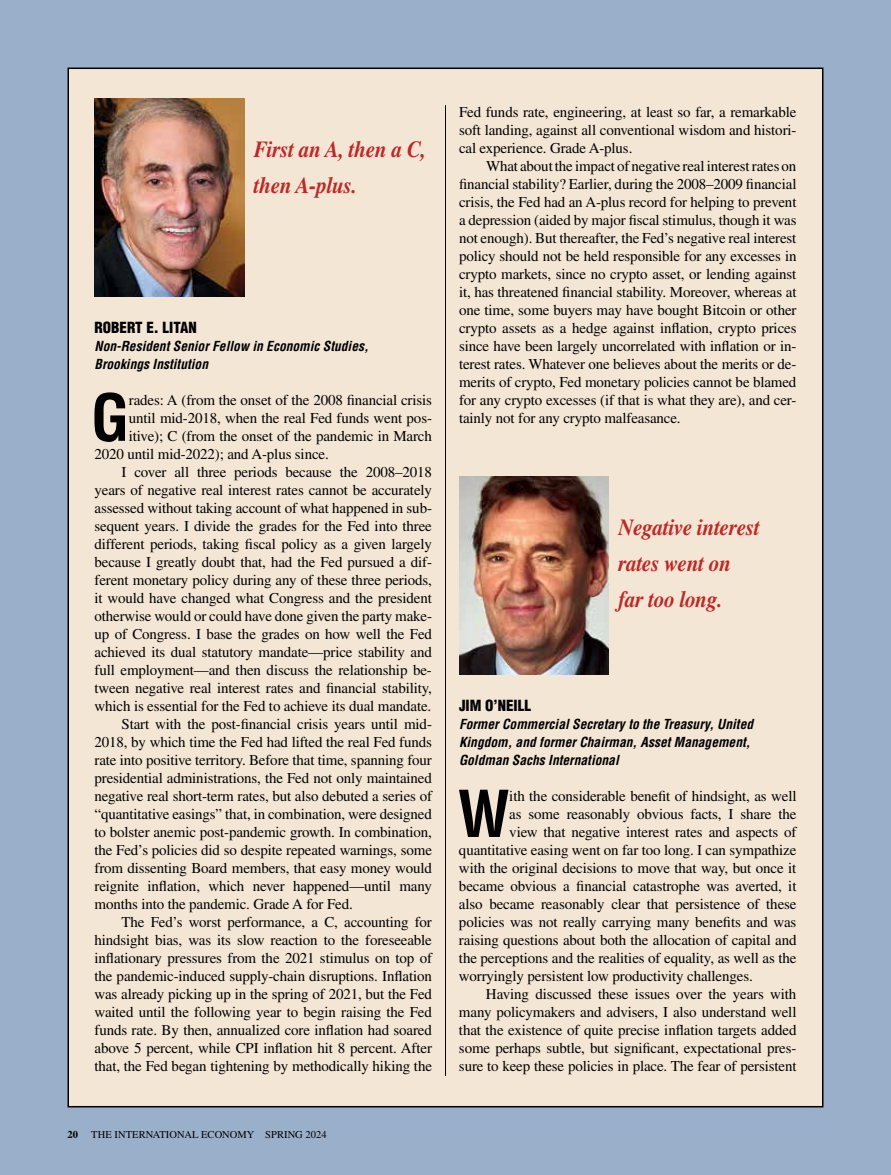
<style>
.page{position:relative;width:891px;height:1175px;background:#fff}
.page>*{position:absolute;margin:0;border:0;box-sizing:border-box;transform-origin:0 0}
.t1{font:700 condensed 63px "Helvetica LT Std";color:#000}
.t2{font:italic 700 23.1px/36px "Times LT Std";letter-spacing:-.01em;color:#c12624;scale:.91 1}
.t3{font:15px/18px "Times LT Std";letter-spacing:-.01em;color:#000;text-align:justify}
.t4{font:900 condensed 15px "Helvetica LT Std";color:#000}
.t5{font:italic 700 condensed 13.5px/18px "Helvetica LT Std";color:#000}
.t6{font:10.5px "Times LT Std";letter-spacing:.005em;color:#000}
.t7{font:700 10.5px "Times LT Std";color:#000}
</style>
<div class="page">
<div style="left:0;top:0;width:891px;height:1174px;background:#9aafca"></div>
<div style="left:68px;top:68px;width:755px;height:1038px;background:#f4e6d5"></div>
<img style="left:94px;top:99px;width:150px;height:198px">
<img style="left:459px;top:477px;width:150px;height:198px">
<hr style="left:445px;top:105px;width:1px;height:970px;background:#000">
<h2 class="t2" style="left:254px;top:131px;width:191px">First an A, then a C, then A-plus.</h2>
<p class="t4" style="left:94px;top:318px;width:104px">ROBERT E. LITAN</p>
<p class="t5" style="left:94px;top:337px;width:276px">Non-Resident Senior Fellow in Economic Studies,<br>Brookings Institution</p>
<h1 class="t1" style="left:91px;top:378px;width:40px">G</h1>
<p class="t3" style="left:129px;top:391px;width:305px">rades: A (from the onset of the 2008 financial crisis</p>
<p class="t3" style="left:129px;top:409px;width:305px">until mid-2018, when the real Fed funds went pos-</p>
<p class="t3" style="left:129px;top:427px;width:305px">itive); C (from the onset of the pandemic in March</p>
<p class="t3" style="left:94px;top:445px;width:236px">2020 until mid-2022); and A-plus since.</p>
<p class="t3" style="left:121px;top:463px;width:312px">I cover all three periods because the 2008–2018</p>
<p class="t3" style="left:94px;top:481px;width:339px">years of negative real interest rates cannot be accurately</p>
<p class="t3" style="left:94px;top:499px;width:339px">assessed without taking account of what happened in sub-</p>
<p class="t3" style="left:94px;top:517px;width:339px">sequent years. I divide the grades for the Fed into three</p>
<p class="t3" style="left:94px;top:535px;width:339px">different periods, taking fiscal policy as a given largely</p>
<p class="t3" style="left:94px;top:553px;width:339px">because I greatly doubt that, had the Fed pursued a dif-</p>
<p class="t3" style="left:94px;top:571px;width:339px">ferent monetary policy during any of these three periods,</p>
<p class="t3" style="left:94px;top:589px;width:339px">it would have changed what Congress and the president</p>
<p class="t3" style="left:94px;top:607px;width:339px">otherwise would or could have done given the party make-</p>
<p class="t3" style="left:94px;top:625px;width:339px">up of Congress. I base the grades on how well the Fed</p>
<p class="t3" style="left:94px;top:643px;width:339px">achieved its dual statutory mandate—price stability and</p>
<p class="t3" style="left:94px;top:661px;width:339px">full employment—and then discuss the relationship be-</p>
<p class="t3" style="left:94px;top:679px;width:339px">tween negative real interest rates and financial stability,</p>
<p class="t3" style="left:94px;top:697px;width:338px">which is essential for the Fed to achieve its dual mandate.</p>
<p class="t3" style="left:121px;top:715px;width:312px">Start with the post-financial crisis years until mid-</p>
<p class="t3" style="left:94px;top:733px;width:339px">2018, by which time the Fed had lifted the real Fed funds</p>
<p class="t3" style="left:94px;top:751px;width:339px">rate into positive territory. Before that time, spanning four</p>
<p class="t3" style="left:94px;top:769px;width:339px">presidential administrations, the Fed not only maintained</p>
<p class="t3" style="left:94px;top:787px;width:339px">negative real short-term rates, but also debuted a series of</p>
<p class="t3" style="left:94px;top:805px;width:339px">“quantitative easings” that, in combination, were designed</p>
<p class="t3" style="left:94px;top:823px;width:339px">to bolster anemic post-pandemic growth. In combination,</p>
<p class="t3" style="left:94px;top:841px;width:339px">the Fed’s policies did so despite repeated warnings, some</p>
<p class="t3" style="left:94px;top:859px;width:339px">from dissenting Board members, that easy money would</p>
<p class="t3" style="left:94px;top:877px;width:339px">reignite inflation, which never happened—until many</p>
<p class="t3" style="left:94px;top:895px;width:260px">months into the pandemic. Grade A for Fed.</p>
<p class="t3" style="left:121px;top:913px;width:312px">The Fed’s worst performance, a C, accounting for</p>
<p class="t3" style="left:94px;top:931px;width:339px">hindsight bias, was its slow reaction to the foreseeable</p>
<p class="t3" style="left:94px;top:949px;width:339px">inflationary pressures from the 2021 stimulus on top of</p>
<p class="t3" style="left:94px;top:967px;width:339px">the pandemic-induced supply-chain disruptions. Inflation</p>
<p class="t3" style="left:94px;top:985px;width:339px">was already picking up in the spring of 2021, but the Fed</p>
<p class="t3" style="left:94px;top:1003px;width:339px">waited until the following year to begin raising the Fed</p>
<p class="t3" style="left:94px;top:1021px;width:339px">funds rate. By then, annualized core inflation had soared</p>
<p class="t3" style="left:94px;top:1039px;width:339px">above 5 percent, while CPI inflation hit 8 percent. After</p>
<p class="t3" style="left:94px;top:1057px;width:339px">that, the Fed began tightening by methodically hiking the</p>
<p class="t7" style="left:68px;top:1128px;width:12px">20</p>
<p class="t6" style="left:91px;top:1128px;width:237px">THE INTERNATIONAL ECONOMY SPRING 2024</p>
<p class="t3" style="left:459px;top:103px;width:339px">Fed funds rate, engineering, at least so far, a remarkable soft landing, against all conventional wisdom and histori&shy;cal experience. Grade A-plus.</p>
<p class="t3" style="left:459px;top:157px;width:339px;text-indent:27px">What about the impact of negative real interest rates on financial stability? Earlier, during the 2008–2009 financial crisis, the Fed had an A-plus record for helping to prevent a depression (aided by major fiscal stimulus, though it was not enough). But thereafter, the Fed’s negative real interest policy should not be held responsible for any excesses in crypto markets, since no crypto asset, or lending against it, has threatened financial stability. Moreover, whereas at one time, some buyers may have bought Bitcoin or other crypto assets as a hedge against inflation, crypto prices since have been largely uncorrelated with inflation or in&shy;terest rates. Whatever one believes about the merits or de&shy;merits of crypto, Fed monetary policies cannot be blamed for any crypto excesses (if that is what they are), and cer&shy;tainly not for any crypto malfeasance.</p>
<h2 class="t2" style="left:618px;top:509px;width:157px">Negative interest rates went on far too long.</h2>
<p class="t4" style="left:459px;top:696px;width:74px">JIM O’NEILL</p>
<p class="t5" style="left:459px;top:715px;width:296px">Former Commercial Secretary to the Treasury, United<br>Kingdom, and former Chairman, Asset Management,<br>Goldman Sachs International</p>
<h1 class="t1" style="left:457px;top:774px;width:54px">W</h1>
<p class="t3" style="left:509px;top:787px;width:289px">ith the considerable benefit of hindsight, as well</p>
<p class="t3" style="left:509px;top:805px;width:289px">as some reasonably obvious facts, I share the</p>
<p class="t3" style="left:509px;top:823px;width:289px">view that negative interest rates and aspects of</p>
<p class="t3" style="left:459px;top:841px;width:339px">quantitative easing went on far too long. I can sympathize</p>
<p class="t3" style="left:459px;top:859px;width:339px">with the original decisions to move that way, but once it</p>
<p class="t3" style="left:459px;top:877px;width:339px">became obvious a financial catastrophe was averted, it</p>
<p class="t3" style="left:459px;top:895px;width:339px">also became reasonably clear that persistence of these</p>
<p class="t3" style="left:459px;top:913px;width:339px">policies was not really carrying many benefits and was</p>
<p class="t3" style="left:459px;top:931px;width:339px">raising questions about both the allocation of capital and</p>
<p class="t3" style="left:459px;top:949px;width:339px">the perceptions and the realities of equality, as well as the</p>
<p class="t3" style="left:459px;top:967px;width:295px">worryingly persistent low productivity challenges.</p>
<p class="t3" style="left:486px;top:985px;width:312px">Having discussed these issues over the years with</p>
<p class="t3" style="left:459px;top:1003px;width:339px">many policymakers and advisers, I also understand well</p>
<p class="t3" style="left:459px;top:1021px;width:339px">that the existence of quite precise inflation targets added</p>
<p class="t3" style="left:459px;top:1039px;width:339px">some perhaps subtle, but significant, expectational pres-</p>
<p class="t3" style="left:459px;top:1057px;width:339px">sure to keep these policies in place. The fear of persistent</p>
</div>
